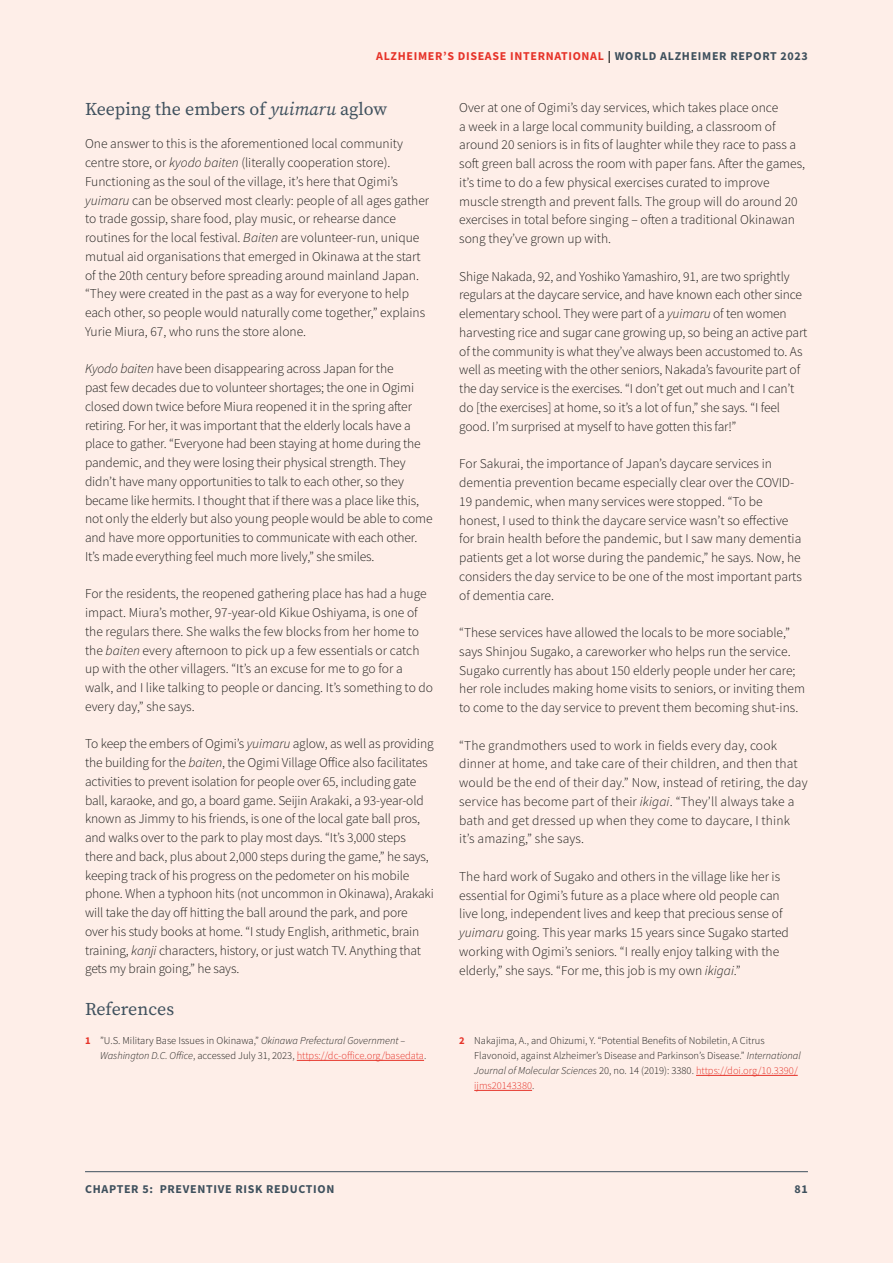
<style>
.page{position:relative;width:893px;height:1263px;background:#feeee8}
.page>*{position:absolute;margin:0;border:0;box-sizing:border-box;transform-origin:0 0}
.H3_span{font:18px "Source Serif Pro";color:#3e505d}
.body{font:300 13.5px/18.8px "Source Sans Pro";color:#1d1d1b}
.t1{font:700 12px "Source Sans Pro";letter-spacing:.055em;color:#e63329}
.t2{font:700 12px "Source Sans Pro";letter-spacing:.055em;color:#3e505d}
.reference_numbered{font:300 10.5px/15px "Source Sans Pro";color:#1d1d1b}
.s1{color:#1d1d1b}
.s2{color:#3e505d}
.s3{font-style:italic}
.s4{font-weight:700;color:#e63329}
.s5{color:#e63329}
</style>
<div class="page">
<hr style="left:85px;top:1171px;width:723px;height:1px;background:#3e505d">
<hr style="left:297px;top:1060px;width:127px;height:1px;background:#e63329">
<hr style="left:696px;top:1075px;width:102px;height:1px;background:#e63329">
<hr style="left:474px;top:1090px;width:58px;height:1px;background:#e63329">
<p class="t1" style="left:376px;top:48px;width:433px">ALZHEIMER’S DISEASE INTERNATIONAL <span class="s1">|</span> <span class="s2">WORLD ALZHEIMER REPORT 2023</span></p>
<h3 class="H3_span" style="left:85px;top:97px;width:304px">Keeping the embers of <span class="s3">yuimaru</span> aglow</h3>
<p class="body" style="left:85px;top:134px;width:346px">One answer to this is the aforementioned local community centre store, or <span class="s3">kyodo baiten</span> (literally cooperation store).<br>Functioning as the soul of the village, it’s here that Ogimi’s <span class="s3">yuimaru</span> can be observed most clearly: people of all ages gather to trade gossip, share food, play music, or rehearse dance routines for the local festival. <span class="s3">Baiten</span> are volunteer-run, unique mutual aid organisations that emerged in Okinawa at the start of the 20th century before spreading around mainland Japan. “They were created in the past as a way for everyone to help each other, so people would naturally come together,” explains Yurie Miura, 67, who runs the store alone.</p>
<p class="body" style="left:85px;top:359px;width:349px"><span class="s3">Kyodo baiten</span> have been disappearing across Japan for the<br>past few decades due to volunteer shortages; the one in Ogimi closed down twice before Miura reopened it in the spring after retiring. For her, it was important that the elderly locals have a place to gather. “Everyone had been staying at home during the pandemic, and they were losing their physical strength. They didn’t have many opportunities to talk to each other, so they became like hermits. I thought that if there was a place like this, not only the elderly but also young people would be able to come and have more opportunities to communicate with each other.<br>It’s made everything feel much more lively,” she smiles.</p>
<p class="body" style="left:85px;top:584px;width:350px">For the residents, the reopened gathering place has had a huge impact. Miura’s mother, 97-year-old Kikue Oshiyama, is one of the regulars there. She walks the few blocks from her home to the <span class="s3">baiten</span> every afternoon to pick up a few essentials or catch up with the other villagers. “It’s an excuse for me to go for a walk, and I like talking to people or dancing. It’s something to do every day,” she says.</p>
<p class="body" style="left:85px;top:734px;width:350px">To keep the embers of Ogimi’s <span class="s3">yuimaru</span> aglow, as well as providing the building for the <span class="s3">baiten</span>, the Ogimi Village Office also facilitates activities to prevent isolation for people over 65, including gate ball, karaoke, and go, a board game. Seijin Arakaki, a 93-year-old known as Jimmy to his friends, is one of the local gate ball pros, and walks over to the park to play most days. “It’s 3,000 steps there and back, plus about 2,000 steps during the game,” he says, keeping track of his progress on the pedometer on his mobile phone. When a typhoon hits (not uncommon in Okinawa), Arakaki will take the day off hitting the ball around the park, and pore over his study books at home. “I study English, arithmetic, brain training, <span class="s3">kanji</span> characters, history, or just watch TV. Anything that gets my brain going,” he says.</p>
<p class="body" style="left:459px;top:98px;width:347px">Over at one of Ogimi’s day services, which takes place once<br>a week in a large local community building, a classroom of around 20 seniors is in fits of laughter while they race to pass a soft green ball across the room with paper fans. After the games, it’s time to do a few physical exercises curated to improve muscle strength and prevent falls. The group will do around 20 exercises in total before singing – often a traditional Okinawan song they’ve grown up with.</p>
<p class="body" style="left:459px;top:267px;width:350px">Shige Nakada, 92, and Yoshiko Yamashiro, 91, are two sprightly regulars at the daycare service, and have known each other since elementary school. They were part of a <span class="s3">yuimaru</span> of ten women harvesting rice and sugar cane growing up, so being an active part of the community is what they’ve always been accustomed to. As well as meeting with the other seniors, Nakada’s favourite part of the day service is the exercises. “I don’t get out much and I can’t do [the exercises] at home, so it’s a lot of fun,” she says. “I feel good. I’m surprised at myself to have gotten this far!”</p>
<p class="body" style="left:459px;top:454px;width:344px">For Sakurai, the importance of Japan’s daycare services in dementia prevention became especially clear over the COVID-19 pandemic, when many services were stopped. “To be honest, I used to think the daycare service wasn’t so effective for brain health before the pandemic, but I saw many dementia patients get a lot worse during the pandemic,” he says. Now, he considers the day service to be one of the most important parts of dementia care.</p>
<p class="body" style="left:459px;top:623px;width:347px">“These services have allowed the locals to be more sociable,” says Shinjou Sugako, a careworker who helps run the service.<br>Sugako currently has about 150 elderly people under her care; her role includes making home visits to seniors, or inviting them to come to the day service to prevent them becoming shut-ins.</p>
<p class="body" style="left:459px;top:736px;width:350px">“The grandmothers used to work in fields every day, cook dinner at home, and take care of their children, and then that would be the end of their day.” Now, instead of retiring, the day service has become part of their <span class="s3">ikigai</span>. “They’ll always take a bath and get dressed up when they come to daycare, I think it’s amazing,” she says.</p>
<p class="body" style="left:459px;top:867px;width:331px">The hard work of Sugako and others in the village like her is essential for Ogimi’s future as a place where old people can live long, independent lives and keep that precious sense of <span class="s3">yuimaru</span> going. This year marks 15 years since Sugako started working with Ogimi’s seniors. “I really enjoy talking with the elderly,” she says. “For me, this job is my own <span class="s3">ikigai</span>.”</p>
<h3 class="H3_span" style="left:85px;top:997px;width:91px">References</h3>
<p class="reference_numbered" style="left:100px;top:1033px;width:328px;text-indent:-15px"><span class="s4">1</span> ”U.S. Military Base Issues in Okinawa,” <span class="s3">Okinawa Prefectural Government –<br>Washington D.C. Office</span>, accessed July 31, 2023, <span class="s5">https://dc-office.org/basedata</span>.</p>
<p class="reference_numbered" style="left:474px;top:1033px;width:328px;text-indent:-15px"><span class="s4">2</span> Nakajima, A., and Ohizumi, Y. “Potential Benefits of Nobiletin, A Citrus Flavonoid, against Alzheimer’s Disease and Parkinson’s Disease.” <span class="s3">International Journal of Molecular Sciences</span> 20, no. 14 (2019): 3380. <span class="s5">https://doi.org/10.3390/ ijms20143380</span>.</p>
<p class="t2" style="left:85px;top:1181px;width:17px">CHAPTER</p>
<p class="t2" style="left:142px;top:1181px;width:56px">5: PREVENTI</p>
<p class="t2" style="left:218px;top:1181px;width:57px">VERISK RED</p>
<p class="t2" style="left:290px;top:1181px;width:17px">UCTION</p>
<p class="t2" style="left:795px;top:1181px;width:15px">81</p>
</div>
